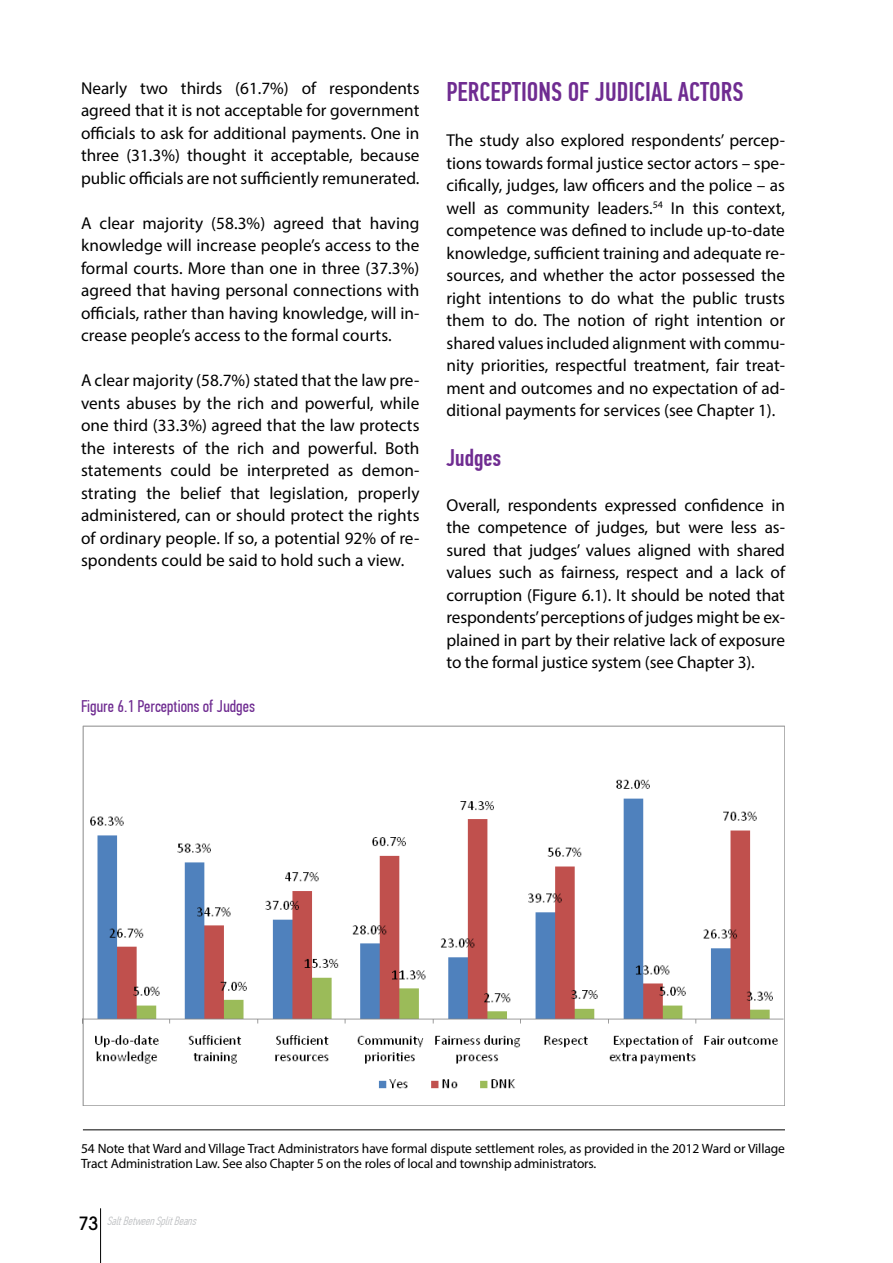
<style>
.page{position:relative;width:893px;height:1263px;background:#fff}
.page>*{position:absolute;margin:0;border:0;box-sizing:border-box;transform-origin:0 0}
.t1{font:500 27px "PF Din Text Comp Pro";color:#6f2c91}
.t2{font:500 24px "PF Din Text Comp Pro";color:#6f2c91}
.t3{font:17.25px/22.5px "Myriad Pro";color:#000;text-align:justify}
.t4{font:16.95px "PF Din Text Comp Pro";color:#6f2c91;scale:1.04 1}
.t5{font:13.5px/15px "Myriad Pro";letter-spacing:-.01em;color:#000}
.t6{font:italic 300 12px "PF Din Text Comp Pro";color:#c0c2c4}
.s1{font-family:"Avant Garde";font-weight:500;font-style:normal;font-size:18.15px;color:#000}
</style>
<div class="page">
<hr style="left:100px;top:1208px;width:1px;height:55px;background:#000">
<hr style="left:83px;top:1129px;width:702px;height:1px;background:#000">
<img style="left:82px;top:726px;width:703px;height:380px">
<p class="t3" style="left:81px;top:77px;width:340px">Nearly two thirds (61.7%) of respondents agreed that it is not acceptable for government officials to ask for additional payments. One in three (31.3%) thought it acceptable, because public officials are not sufficiently remunerated.</p>
<p class="t3" style="left:81px;top:212px;width:340px">A clear majority (58.3%) agreed that having knowledge will increase people’s access to the formal courts. More than one in three (37.3%) agreed that having personal connections with officials, rather than having knowledge, will in&shy;crease people’s access to the formal courts.</p>
<p class="t3" style="left:81px;top:369px;width:340px">A clear majority (58.7%) stated that the law pre&shy;vents abuses by the rich and powerful, while one third (33.3%) agreed that the law protects the interests of the rich and powerful. Both statements could be interpreted as demon&shy;strating the belief that legislation, properly administered, can or should protect the rights of ordinary people. If so, a potential 92% of re&shy;spondents could be said to hold such a view.</p>
<p class="t4" style="left:81px;top:696px;width:169px">Figure 6.1 Perceptions of Judges</p>
<h1 class="t1" style="left:446px;top:76px;width:299px">PERCEPTIONS OF JUDICIAL ACTORS</h1>
<p class="t3" style="left:446px;top:129px;width:340px">The study also explored respondents’ percep&shy;tions towards formal justice sector actors – spe&shy;cifically, judges, law officers and the police – as well as community leaders.<sup>54</sup> In this context, competence was defined to include up-to-date knowledge, sufficient training and adequate re&shy;sources, and whether the actor possessed the right intentions to do what the public trusts them to do. The notion of right intention or shared values included alignment with commu&shy;nity priorities, respectful treatment, fair treat&shy;ment and outcomes and no expectation of ad&shy;ditional payments for services (see Chapter 1).</p>
<h2 class="t2" style="left:446px;top:444px;width:56px">Judges</h2>
<p class="t3" style="left:446px;top:493px;width:340px">Overall, respondents expressed confidence in the competence of judges, but were less as&shy;sured that judges’ values aligned with shared values such as fairness, respect and a lack of corruption (Figure 6.1). It should be noted that respondents’ perceptions of judges might be ex&shy;plained in part by their relative lack of exposure to the formal justice system (see Chapter 3).</p>
<p class="t5" style="left:81px;top:1141px;width:705px">54 Note that Ward and Village Tract Administrators have formal dispute settlement roles, as provided in the 2012 Ward or Village<br>Tract Administration Law. See also Chapter 5 on the roles of local and township administrators.</p>
<p class="t6" style="left:78px;top:1214px;width:122px"><span class="s1">7 3</span> SaltBetweenSplitBeans</p>
</div>
